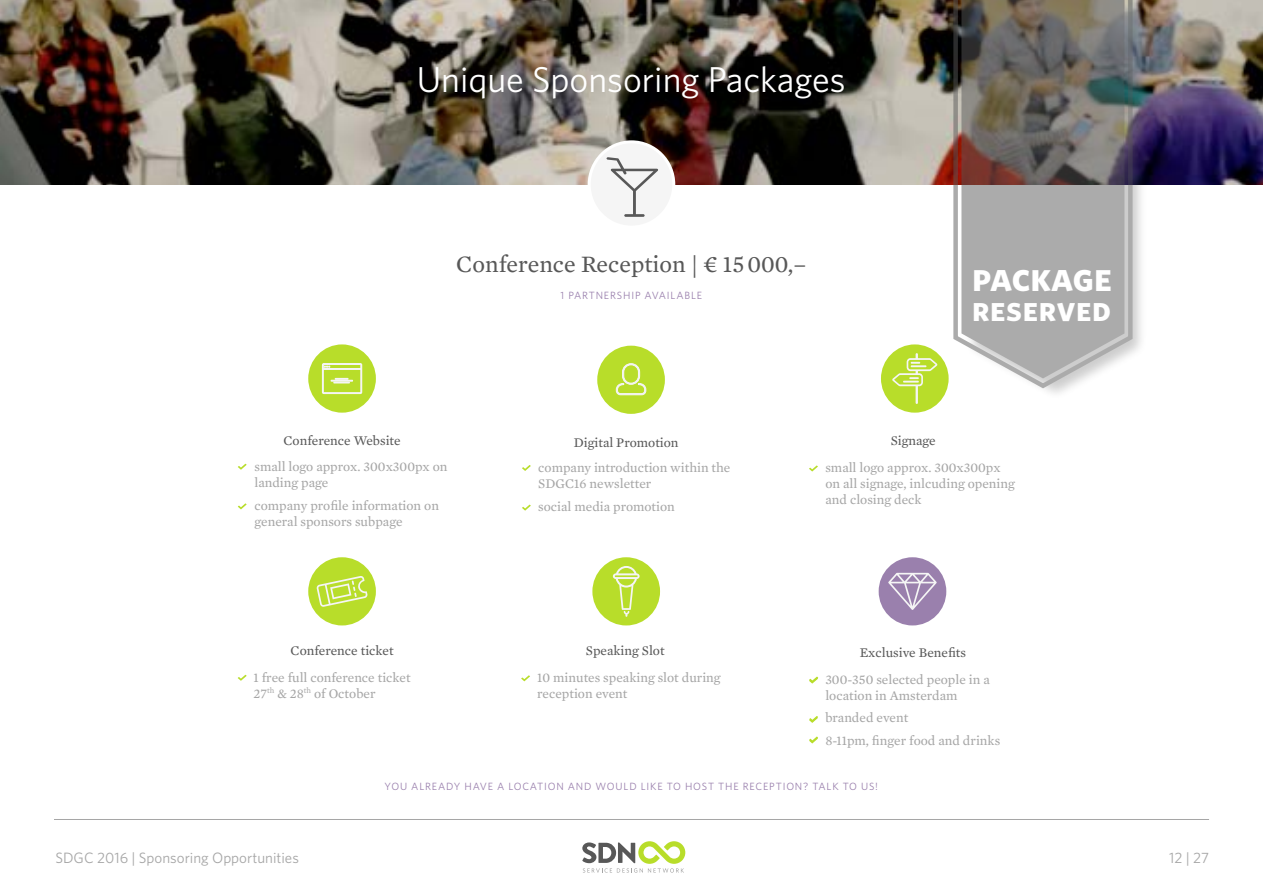
<style>
.page{position:relative;width:1263px;height:893px;background:#fff}
.page>*{position:absolute;margin:0;border:0;box-sizing:border-box;transform-origin:0 0}
.t1{font:40.05px "Whitney Bold SC";letter-spacing:-.005em;color:#fff}
.t2{font:36px "Whitney";color:#fff}
.t3{font:34.5px "Whitney Bold SC";letter-spacing:.02em;color:#fff}
.t4{font:24px "Mercury Text G2";color:#585858}
.t5{font:15px "Whitney";color:#a6a6a6}
.t6{font:13.5px/16.2px "Mercury Text G2";color:#a6a6a6}
.t7{font:13.5px "Mercury Text G2";color:#585858}
.t8{font:10.5px "Whitney";letter-spacing:.08em;color:#9a80ad}
</style>
<div class="page">
<svg style="left:582px;top:841px;width:103px;height:32px"></svg>
<hr style="left:54px;top:819px;width:1155px;height:1px;background:#a6a6a6">
<div style="left:597px;top:346px;width:68px;height:68px;background:#b8dd2a;border-radius:50%"></div>
<svg style="left:615px;top:363px;width:32px;height:33px"></svg>
<svg style="left:522px;top:465px;width:9px;height:6px"></svg>
<svg style="left:522px;top:505px;width:9px;height:6px"></svg>
<div style="left:879px;top:557px;width:67px;height:68px;background:#9a80ad;border-radius:50%"></div>
<svg style="left:888px;top:573px;width:49px;height:37px"></svg>
<svg style="left:809px;top:677px;width:9px;height:6px"></svg>
<svg style="left:809px;top:716px;width:9px;height:7px"></svg>
<svg style="left:809px;top:736px;width:9px;height:7px"></svg>
<div style="left:881px;top:344px;width:68px;height:69px;background:#b8dd2a;border-radius:50%"></div>
<svg style="left:892px;top:353px;width:45px;height:51px"></svg>
<svg style="left:809px;top:465px;width:9px;height:6px"></svg>
<div style="left:592px;top:557px;width:68px;height:68px;background:#b8dd2a;border-radius:50%"></div>
<svg style="left:613px;top:566px;width:27px;height:51px"></svg>
<svg style="left:521px;top:675px;width:9px;height:6px"></svg>
<div style="left:308px;top:557px;width:68px;height:68px;background:#b8dd2a;border-radius:50%"></div>
<svg style="left:316px;top:576px;width:52px;height:31px"></svg>
<svg style="left:238px;top:675px;width:9px;height:6px"></svg>
<div style="left:308px;top:344px;width:68px;height:69px;background:#b8dd2a;border-radius:50%"></div>
<svg style="left:238px;top:464px;width:9px;height:6px"></svg>
<svg style="left:238px;top:503px;width:9px;height:6px"></svg>
<svg style="left:322px;top:363px;width:40px;height:31px"></svg>
<img style="left:0;top:0;width:1263px;height:184px">
<div style="left:589px;top:142px;width:85px;height:85px;background:#f5f5f5;border-radius:50%"></div>
<div style="left:588px;top:140px;width:87px;height:89px;border:3px solid #fff;border-radius:50%"></div>
<svg style="left:606px;top:157px;width:52px;height:60px"></svg>
<svg style="left:951px;top:0;width:185px;height:343px"></svg>
<div style="left:964px;top:1px;width:183px;height:399px;background:#585858;opacity:.6"></div>
<svg style="left:961px;top:0;width:163px;height:378px;background:#8f8c89"></svg>
<h2 class="t2" style="left:417px;top:58px;width:430px">Unique Sponsoring Packages</h2>
<h3 class="t4" style="left:456px;top:250px;width:352px">Conference Reception | ¤ 15 000,–</h3>
<p class="t8" style="left:561px;top:289px;width:143px">1 PARTNERSHIP AVAILABLE</p>
<h1 class="t1" style="left:972px;top:252px;width:141px">package</h1>
<h3 class="t3" style="left:972px;top:288px;width:140px">reserved</h3>
<p class="t7" style="left:283px;top:433px;width:119px">Conference Website</p>
<p class="t6" style="left:254px;top:458px;width:195px">small logo approx. 300x300px on landing page</p>
<p class="t6" style="left:254px;top:497px;width:186px">company profile information on general sponsors subpage</p>
<p class="t7" style="left:291px;top:642px;width:105px">Conference ticket</p>
<p class="t6" style="left:254px;top:669px;width:159px">1 free full conference ticket<br>27<sup>th</sup> &amp; 28<sup>th</sup> of October</p>
<p class="t7" style="left:574px;top:434px;width:106px">Digital Promotion</p>
<p class="t6" style="left:538px;top:460px;width:194px">company introduction within the<br>SDGC16 newsletter</p>
<p class="t6" style="left:538px;top:498px;width:138px">social media promotion</p>
<p class="t7" style="left:586px;top:643px;width:80px">Speaking Slot</p>
<p class="t6" style="left:537px;top:669px;width:185px">10 minutes speaking slot during reception event</p>
<p class="t7" style="left:891px;top:433px;width:47px">Signage</p>
<p class="t6" style="left:825px;top:459px;width:191px">small logo approx. 300x300px on all signage, inlcuding opening and closing deck</p>
<p class="t7" style="left:860px;top:645px;width:108px">Exclusive Benefits</p>
<p class="t6" style="left:825px;top:671px;width:166px">300-350 selected people in a location in Amsterdam</p>
<p class="t6" style="left:825px;top:707px;width:176px;line-height:22.5px">branded event<br>8-11pm, finger food and drinks</p>
<p class="t8" style="left:384px;top:780px;width:495px">YOU ALREADY HAVE A LOCATION AND WOULD LIKE TO HOST THE RECEPTION? TALK TO US!</p>
<p class="t5" style="left:55px;top:849px;width:245px">SDGC 2016 | Sponsoring Opportunities</p>
<p class="t5" style="left:1169px;top:849px;width:41px">12 | 27</p>
</div>
